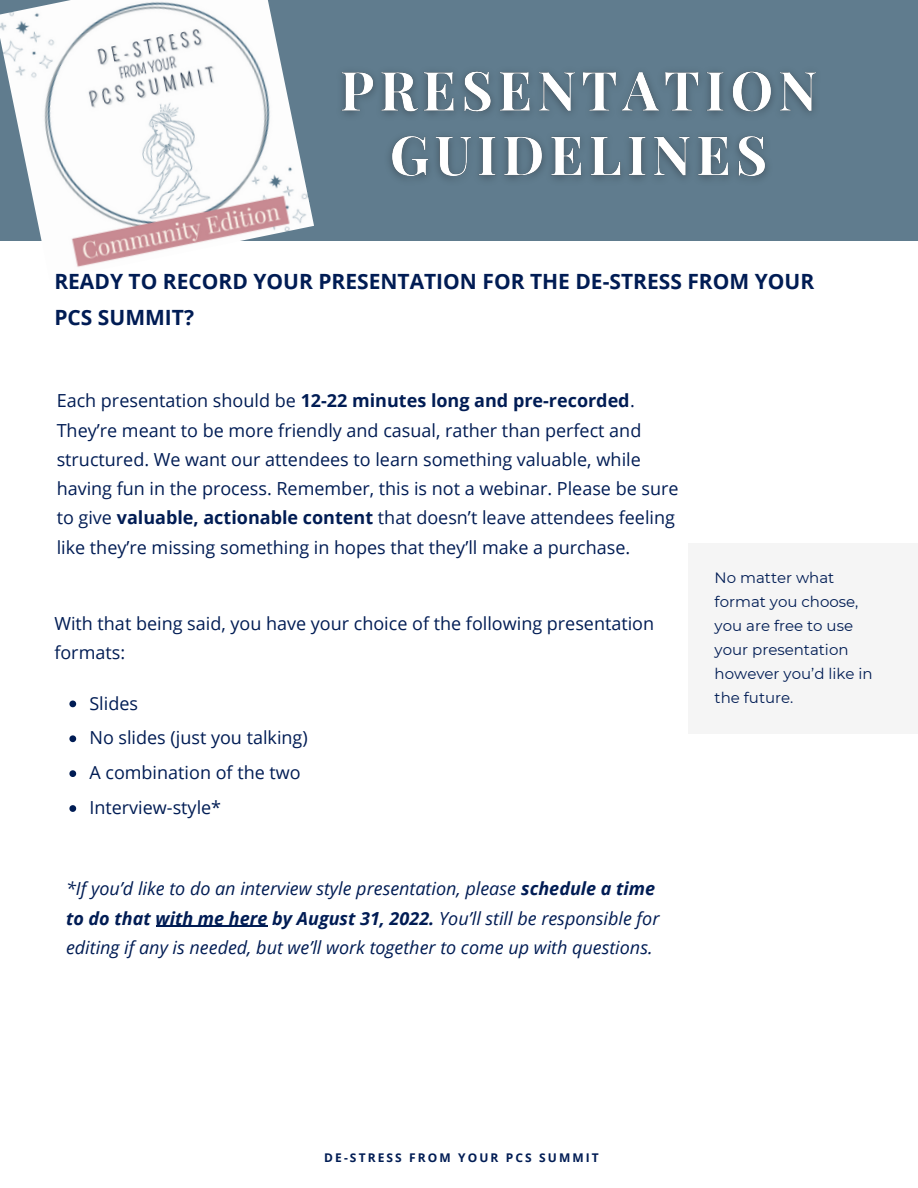
<style>
.page{position:relative;width:918px;height:1188px;background:#fff}
.page>*{position:absolute;margin:0;border:0;box-sizing:border-box;transform-origin:0 0}
.t1{font:700 21px/36px "Open Sans";color:#001c54}
.t2{font:18px/29.2px "Open Sans";color:#001c54}
.t3{font:italic 18px/29.2px "Open Sans";color:#001c54}
.t4{font:15px/23.9px "Montserrat";color:#001c54}
.t5{font:700 12px "Open Sans";letter-spacing:.175em;color:#001c54}
.s1{font-weight:700}
</style>
<div class="page">
<div style="left:689px;top:543px;width:229px;height:190px;background:#f5f5f5"></div>
<hr style="left:156px;top:926px;width:111px;height:1px;background:#001c54">
<svg style="left:69px;top:701px;width:7px;height:6px"></svg>
<svg style="left:69px;top:735px;width:7px;height:7px"></svg>
<svg style="left:69px;top:770px;width:7px;height:7px"></svg>
<svg style="left:69px;top:805px;width:7px;height:7px"></svg>
<div style="left:0;top:0;width:918px;height:241px;background:#607c8e"></div>
<img style="left:0;top:0;width:314px;height:267px">
<img style="left:341px;top:71px;width:475px;height:109px">
<p class="t1" style="left:54px;top:263px;width:761px">READY TO RECORD YOUR PRESENTATION FOR THE DE-STRESS FROM YOUR<br>PCS SUMMIT?</p>
<p class="t2" style="left:57px;top:386px;width:623px">Each presentation should be <span class="s1">12-22 minutes long and pre-recorded</span>.<br>They’re meant to be more friendly and casual, rather than perfect and structured. We want our attendees to learn something valuable, while having fun in the process. Remember, this is not a webinar. Please be sure to give <span class="s1">valuable, actionable content</span> that doesn’t leave attendees feeling like they’re missing something in hopes that they’ll make a purchase.</p>
<p class="t2" style="left:54px;top:608px;width:601px">With that being said, you have your choice of the following presentation formats:</p>
<p class="t2" style="left:89px;top:685px;width:220px;line-height:34.8px">Slides<br>No slides (just you talking)<br>A combination of the two<br>Interview-style*</p>
<p class="t3" style="left:66px;top:874px;width:595px">*If you’d like to do an interview style presentation, please <span class="s1">schedule a time to do that with me here by August 31, 2022.</span> You’ll still be responsible for editing if any is needed, but we’ll work together to come up with questions.</p>
<p class="t4" style="left:715px;top:566px;width:160px">No matter what format you choose, you are free to use your presentation however you’d like in the future.</p>
<p class="t5" style="left:324px;top:1149px;width:276px">DE-STRESS FROM YOUR PCS SUMMIT</p>
</div>
